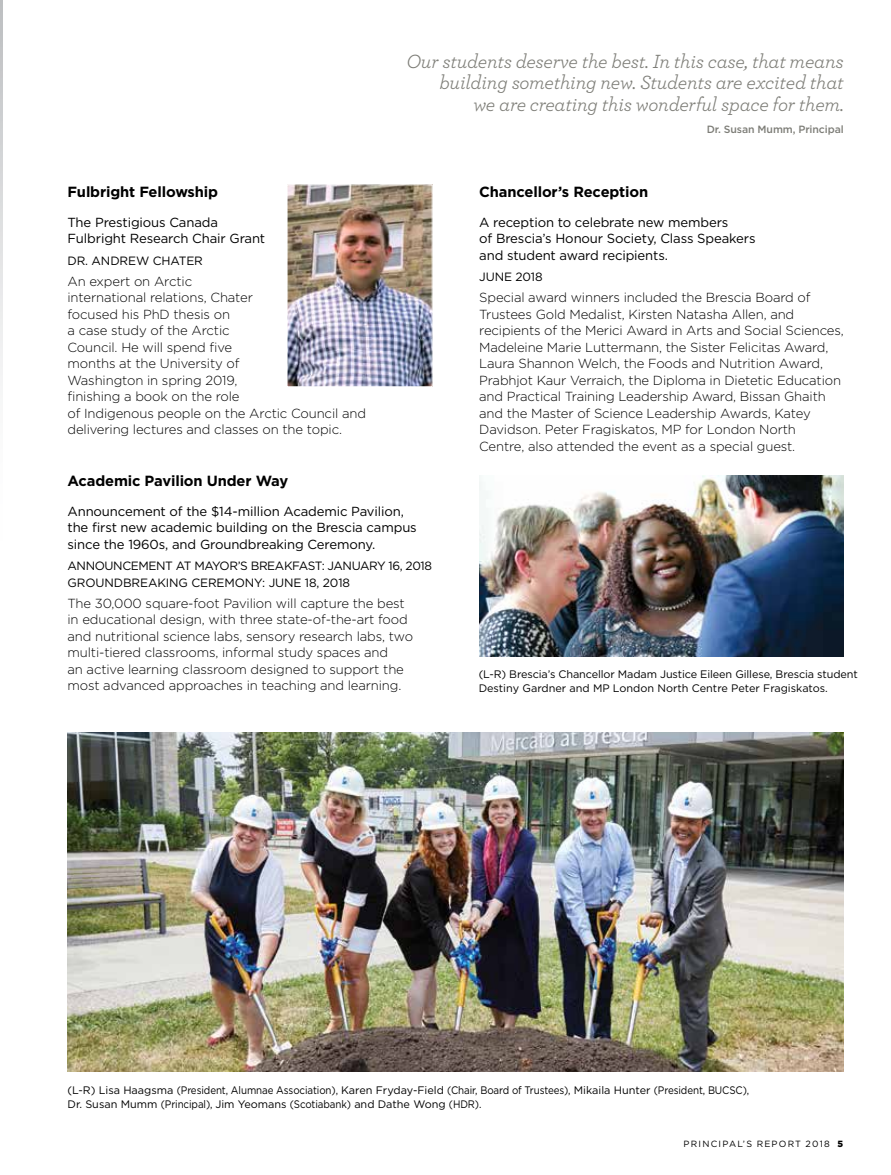
<style>
.page{position:relative;width:891px;height:1175px;background:#fff}
.page>*{position:absolute;margin:0;border:0;box-sizing:border-box;transform-origin:0 0}
.t1{font:italic 19.95px/21.8px "Archer";letter-spacing:-.01em;color:#7d7d77;text-align:right}
.t2{font:700 14.7px "Gotham";letter-spacing:-.01em;color:#000}
.t3{font:300 13.2px/16.5px "Gotham";letter-spacing:-.01em;color:#000}
.t4{font:13.2px/16.5px "Gotham";letter-spacing:-.01em;color:#000}
.t5{font:12px/16.5px "Gotham";letter-spacing:-.035em;color:#000}
.t6{font:12px "Gotham";letter-spacing:-.01em;color:#000}
.t7{font:10.8px/14px "Gotham";letter-spacing:-.01em;color:#000}
.t8{font:500 10.5px "Gotham";letter-spacing:-.01em;color:#7d7d77}
.t9{font:9px "Gotham";letter-spacing:.13em;color:#000}
.s1{font-weight:900}
</style>
<div class="page">
<svg style="left:0;top:0;width:2px;height:386px"></svg>
<img style="left:479px;top:475px;width:365px;height:182px">
<img style="left:68px;top:732px;width:776px;height:339px">
<img style="left:289px;top:186px;width:142px;height:199px">
<div style="left:287px;top:184px;width:146px;height:203px;border:1px solid #fff"></div>
<h1 class="t1" style="left:406px;top:49px;width:439px">Our students deserve the best. In this case, that means building something new. Students are excited that<br>we are creating this wonderful space for them.</h1>
<p class="t8" style="left:707px;top:122px;width:138px">Dr. Susan Mumm, Principal</p>
<p class="t2" style="left:68px;top:182px;width:152px">Fulbright Fellowship</p>
<p class="t4" style="left:68px;top:214px;width:199px">The Prestigious Canada<br>Fulbright Research Chair Grant</p>
<p class="t6" style="left:68px;top:252px;width:137px">DR. ANDREW CHATER</p>
<p class="t3" style="left:68px;top:272px;width:300px">An expert on Arctic<br>international relations, Chater<br>focused his PhD thesis on<br>a case study of the Arctic<br>Council. He will spend five<br>months at the University of<br>Washington in spring 2019,<br>finishing a book on the role<br>of Indigenous people on the Arctic Council and delivering lectures and classes on the topic.</p>
<p class="t2" style="left:68px;top:471px;width:222px">Academic Pavilion Under Way</p>
<p class="t4" style="left:68px;top:502px;width:351px">Announcement of the $14-million Academic Pavilion, the first new academic building on the Brescia campus since the 1960s, and Groundbreaking Ceremony.</p>
<p class="t5" style="left:68px;top:557px;width:366px">ANNOUNCEMENT AT MAYOR’S BREAKFAST: JANUARY 16, 2018<br>GROUNDBREAKING CEREMONY: JUNE 18, 2018</p>
<p class="t3" style="left:68px;top:594px;width:347px">The 30,000 square-foot Pavilion will capture the best in educational design, with three state-of-the-art food and nutritional science labs, sensory research labs, two multi-tiered classrooms, informal study spaces and<br>an active learning classroom designed to support the most advanced approaches in teaching and learning.</p>
<p class="t2" style="left:479px;top:182px;width:171px">Chancellor’s Reception</p>
<p class="t4" style="left:479px;top:214px;width:278px">A reception to celebrate new members<br>of Brescia’s Honour Society, Class Speakers and student award recipients.</p>
<p class="t6" style="left:479px;top:269px;width:65px">JUNE 2018</p>
<p class="t3" style="left:479px;top:289px;width:366px">Special award winners included the Brescia Board of Trustees Gold Medalist, Kirsten Natasha Allen, and recipients of the Merici Award in Arts and Social Sciences, Madeleine Marie Luttermann, the Sister Felicitas Award, Laura Shannon Welch, the Foods and Nutrition Award, Prabhjot Kaur Verraich, the Diploma in Dietetic Education and Practical Training Leadership Award, Bissan Ghaith and the Master of Science Leadership Awards, Katey Davidson. Peter Fragiskatos, MP for London North Centre, also attended the event as a special guest.</p>
<p class="t7" style="left:479px;top:667px;width:381px">(L-R) Brescia’s Chancellor Madam Justice Eileen Gillese, Brescia student<br>Destiny Gardner and MP London North Centre Peter Fragiskatos.</p>
<p class="t7" style="left:68px;top:1083px;width:683px">(L-R) Lisa Haagsma (President, Alumnae Association), Karen Fryday-Field (Chair, Board of Trustees), Mikaila Hunter (President, BUCSC),<br>Dr. Susan Mumm (Principal), Jim Yeomans (Scotiabank) and Dathe Wong (HDR).</p>
<p class="t9" style="left:684px;top:1138px;width:161px">PRINCIPAL’S REPORT 2018 <span class="s1">5</span></p>
</div>
